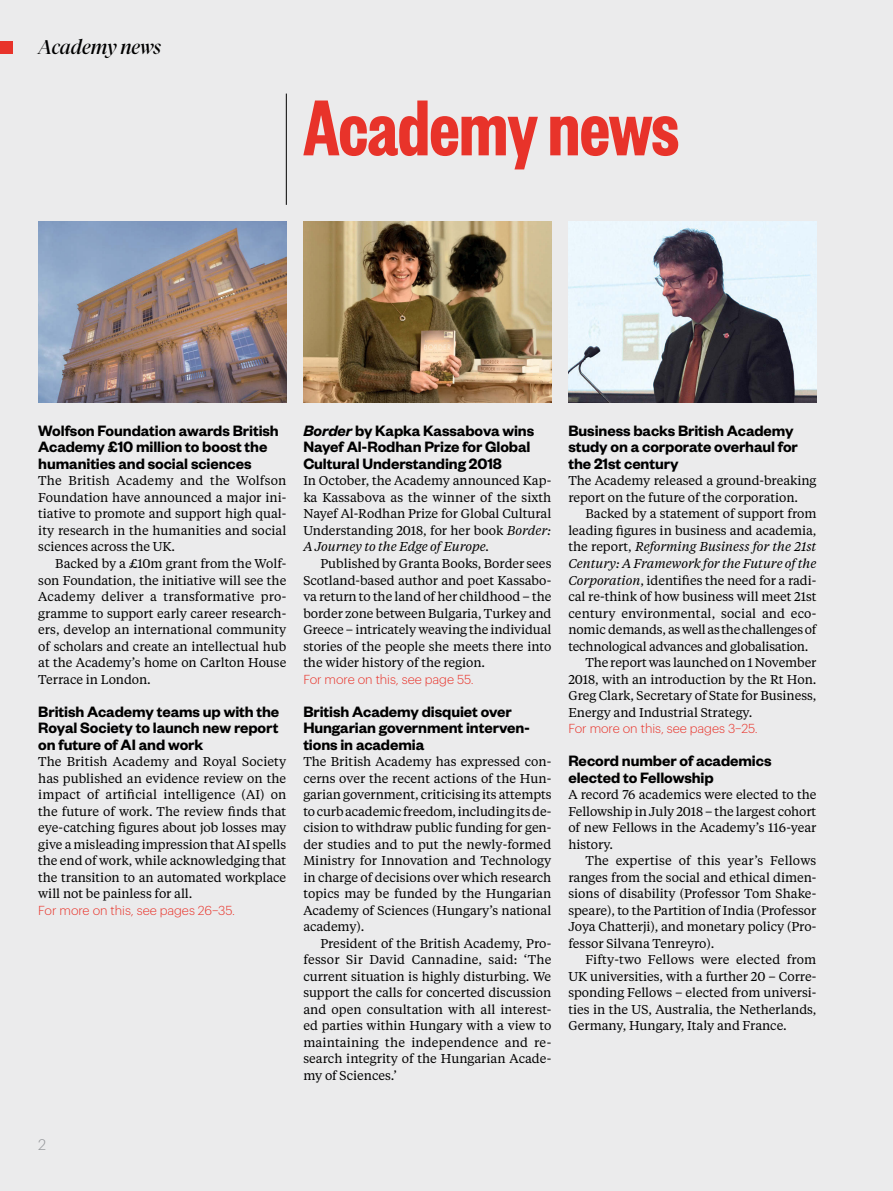
<style>
.page{position:relative;width:893px;height:1191px;background:#ebebec}
.page>*{position:absolute;margin:0;border:0;box-sizing:border-box;transform-origin:0 0}
.t1{font:600 condensed 87px "Founders Grotesk X";letter-spacing:-.005em;color:#e8332a}
.t2{font:italic 19.5px "Tiempos Fine Test";color:#000}
.t3{font:600 16.5px/16.5px "Founders Grotesk";letter-spacing:-.005em;color:#000}
.t4{font:300 15px "Graphik";color:#939598}
.t5{font:12.75px/16.5px "Tiempos Text";letter-spacing:-.005em;color:#000;text-align:justify}
.t6{font:300 12.75px "Graphik";letter-spacing:-.005em;color:#e8332a}
.t7{font:italic 12.75px "Tiempos Text";letter-spacing:-.005em;color:#000}
.t8{font:12.75px "Tiempos Text";letter-spacing:-.025em;color:#000}
.s1{font-style:italic}
.s2{font-style:normal}
</style>
<div class="page">
<hr style="left:892px;top:0;width:1px;height:601px;background:#e8332a">
<div style="left:0;top:41px;width:13px;height:13px;background:#e8332a"></div>
<hr style="left:286px;top:94px;width:1px;height:111px;background:#000">
<img style="left:303px;top:221px;width:248px;height:182px">
<img style="left:38px;top:221px;width:248px;height:182px">
<img style="left:568px;top:221px;width:248px;height:182px">
<h2 class="t2" style="left:38px;top:36px;width:124px">Academy news</h2>
<h1 class="t1" style="left:303px;top:75px;width:377px">Academy news</h1>
<p class="t3" style="left:38px;top:421px;width:242px">Wolfson Foundation awards British<br>Academy £10 million to boost the humanities and social sciences</p>
<p class="t5" style="left:38px;top:472px;width:250px">The British Academy and the Wolfson Foundation have announced a major ini&shy;tiative to promote and support high qual&shy;ity research in the humanities and social sciences across the UK.</p>
<p class="t5" style="left:38px;top:554px;width:250px;text-indent:17px">Backed by a £10m grant from the Wolf&shy;son Foundation, the initiative will see the Academy deliver a transformative pro&shy;gramme to support early career research&shy;ers, develop an international community of scholars and create an intellectual hub at the Academy’s home on Carlton House Terrace in London.</p>
<p class="t3" style="left:38px;top:702px;width:243px;text-align:justify">British Academy teams up with the Royal Society to launch new report on future of AI and work</p>
<p class="t5" style="left:38px;top:752px;width:250px">The British Academy and Royal Society has published an evidence review on the impact of artificial intelligence (AI) on the future of work. The review finds that eye-catching figures about job losses may give a misleading impression that AI spells the end of work, while acknowledging that the transition to an automated workplace will not be painless for all.</p>
<p class="t6" style="left:38px;top:900px;width:198px">For more on this, see pages 26–35.</p>
<p class="t3" style="left:303px;top:421px;width:232px"><span class="s1">Border</span> by Kapka Kassabova wins<br>Nayef Al-Rodhan Prize for Global<br>Cultural Understanding 2018</p>
<p class="t5" style="left:303px;top:472px;width:250px">In October, the Academy announced Kap&shy;ka Kassabova as the winner of the sixth Nayef Al-Rodhan Prize for Global Cultural Understanding 2018, for her book <span class="s1">Border:<br>A Journey to the Edge of Europe.</span></p>
<p class="t5" style="left:303px;top:554px;width:250px;text-indent:17px">Published by Granta Books, Border sees Scotland-based author and poet Kassabo&shy;va return to the land of her childhood – the border zone between Bulgaria, Turkey and Greece – intricately weaving the individual stories of the people she meets there into the wider history of the region.</p>
<p class="t6" style="left:303px;top:669px;width:172px">For more on this, see page 55.</p>
<p class="t3" style="left:303px;top:702px;width:228px">British Academy disquiet over<br>Hungarian government interven&shy;tions in academia</p>
<p class="t5" style="left:303px;top:752px;width:250px">The British Academy has expressed con&shy;cerns over the recent actions of the Hun&shy;garian government, criticising its attempts to curb academic freedom, including its de&shy;cision to withdraw public funding for gen&shy;der studies and to put the newly-formed Ministry for Innovation and Technology in charge of decisions over which research topics may be funded by the Hungarian Academy of Sciences (Hungary’s national academy).</p>
<p class="t5" style="left:303px;top:934px;width:250px;text-indent:17px">President of the British Academy, Pro&shy;fessor Sir David Cannadine, said: ‘The current situation is highly disturbing. We support the calls for concerted discussion and open consultation with all interest&shy;ed parties within Hungary with a view to maintaining the independence and re&shy;search integrity of the Hungarian Acade&shy;my of Sciences.’</p>
<p class="t3" style="left:568px;top:421px;width:231px">Business backs British Academy study on a corporate overhaul for the 21st century</p>
<p class="t5" style="left:568px;top:472px;width:250px">The Academy released a ground-breaking report on the future of the corporation.</p>
<p class="t5" style="left:585px;top:505px;width:233px">Backed by a statement of support from</p>
<p class="t5" style="left:568px;top:521px;width:250px">leading figures in business and academia,</p>
<p class="t7" style="left:568px;top:538px;width:250px"><span class="s2">the report,</span> Reforming Business for the 21st</p>
<p class="t7" style="left:568px;top:555px;width:250px">Century: A Framework for the Future of the</p>
<p class="t5" style="left:568px;top:571px;width:250px"><span class="s1">Corporation</span>, identifies the need for a radi-</p>
<p class="t5" style="left:568px;top:587px;width:250px">cal re-think of how business will meet 21st</p>
<p class="t5" style="left:568px;top:604px;width:250px">century environmental, social and eco-</p>
<p class="t8" style="left:568px;top:621px;width:249px">nomic demands, as well as the challenges of</p>
<p class="t5" style="left:568px;top:637px;width:242px">technological advances and globalisation.</p>
<p class="t5" style="left:585px;top:653px;width:233px">The report was launched on 1 November</p>
<p class="t5" style="left:568px;top:670px;width:250px">2018, with an introduction by the Rt Hon.</p>
<p class="t5" style="left:568px;top:686px;width:250px">Greg Clark, Secretary of State for Business,</p>
<p class="t5" style="left:568px;top:703px;width:185px">Energy and Industrial Strategy.</p>
<p class="t6" style="left:568px;top:719px;width:191px">For more on this, see pages 3–25.</p>
<p class="t3" style="left:568px;top:751px;width:205px">Record number of academics elected to Fellowship</p>
<p class="t5" style="left:568px;top:785px;width:250px">A record 76 academics were elected to the Fellowship in July 2018 – the largest cohort of new Fellows in the Academy’s 116-year history.</p>
<p class="t5" style="left:568px;top:851px;width:250px;text-indent:17px">The expertise of this year’s Fellows ranges from the social and ethical dimen&shy;sions of disability (Professor Tom Shake&shy;speare), to the Partition of India (Professor Joya Chatterji), and monetary policy (Pro&shy;fessor Silvana Tenreyro).</p>
<p class="t5" style="left:568px;top:950px;width:250px;text-indent:17px">Fifty-two Fellows were elected from UK universities, with a further 20 – Corre&shy;sponding Fellows – elected from universi&shy;ties in the US, Australia, the Netherlands, Germany, Hungary, Italy and France.</p>
<p class="t4" style="left:38px;top:1134px;width:10px">2</p>
</div>
